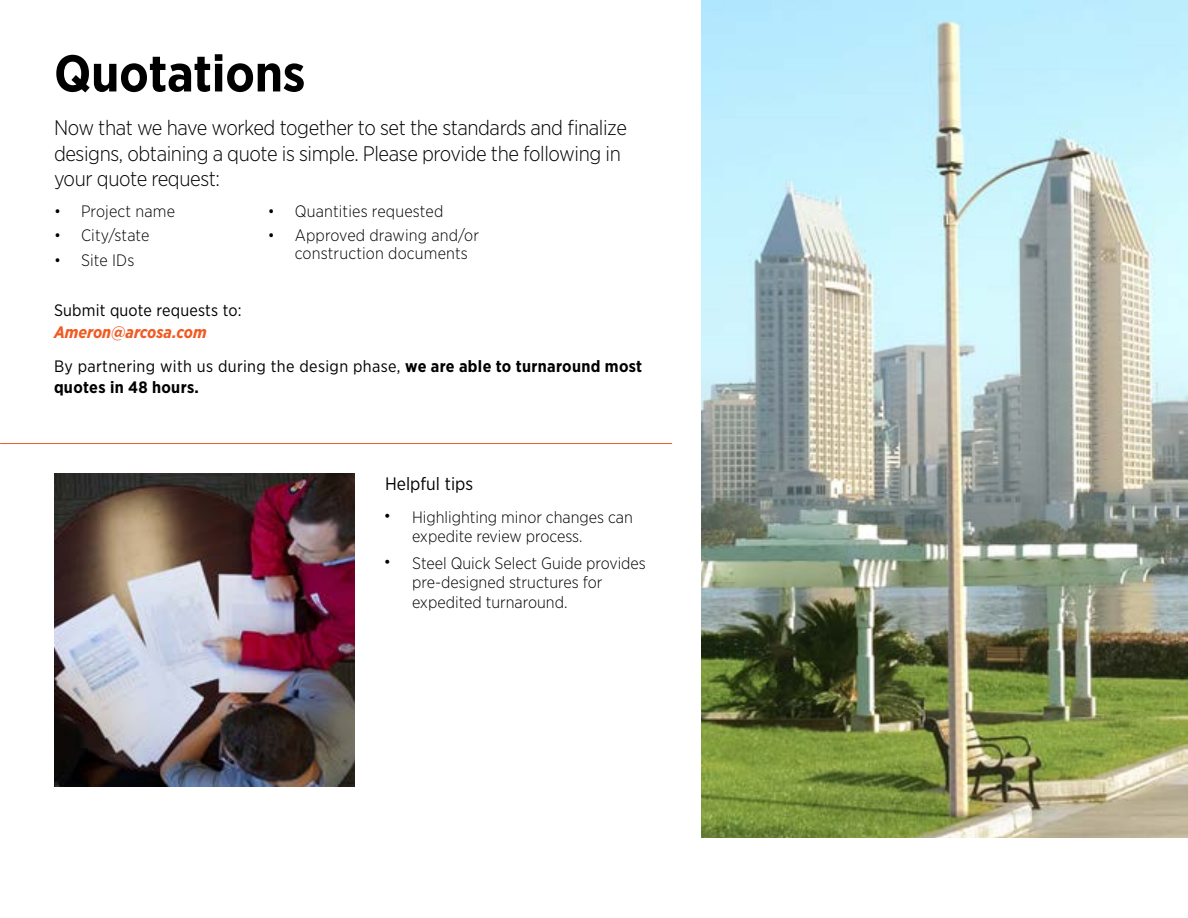
<style>
.page{position:relative;width:1188px;height:918px;background:#fff}
.page>*{position:absolute;margin:0;border:0;box-sizing:border-box;transform-origin:0 0}
.t1{font:700 51.6px "Gotham Narrow";letter-spacing:-.005em;color:#000}
.t2{font:300 21px/25.5px "Gotham Narrow";letter-spacing:-.02em;color:#000}
.t3{font:18px "Gotham Narrow";color:#000}
.t4{font:300 16.5px/19.5px "Gotham Narrow";color:#000}
.t5{font:700 16.5px/21px "Gotham Narrow";letter-spacing:.02em;color:#000}
.t6{font:16.5px "Gotham Narrow";letter-spacing:.01em;color:#000}
.t7{font:italic 700 16.5px "Gotham Narrow";color:#f15a22}
.t8{font:15px "Minion Pro";color:#000}
.s1{font-weight:400}
</style>
<div class="page">
<hr style="left:0;top:443px;width:672px;height:1px;background:#f15a22">
<img style="left:701px;top:0;width:487px;height:838px">
<img style="left:54px;top:474px;width:301px;height:312px">
<p class="t1" style="left:54px;top:40px;width:253px">Quotations</p>
<p class="t2" style="left:54px;top:114px;width:574px">Now that we have worked together to set the standards and finalize designs, obtaining a quote is simple. Please provide the following in your quote request:</p>
<p class="t4" style="left:54px;top:201px;width:123px">• Project name</p>
<p class="t4" style="left:54px;top:225px;width:97px">• City/state</p>
<p class="t4" style="left:54px;top:250px;width:82px">• Site IDs</p>
<p class="t4" style="left:268px;top:201px;width:177px">• Quantities requested</p>
<p class="t4" style="left:295px;top:226px;width:186px;line-height:18px;text-indent:-27px">• Approved drawing and/or construction documents</p>
<p class="t6" style="left:54px;top:300px;width:189px">Submit quote requests to:</p>
<p class="t7" style="left:54px;top:322px;width:154px">Ameron@arcosa.com</p>
<p class="t5" style="left:54px;top:355px;width:590px"><span class="s1">By partnering with us during the design phase,</span> we are able to turnaround most quotes in 48 hours.</p>
<p class="t3" style="left:385px;top:472px;width:90px">Helpful tips</p>
<p class="t4" style="left:412px;top:507px;width:222px">Highlighting minor changes can expedite review process.</p>
<p class="t4" style="left:412px;top:553px;width:235px">Steel Quick Select Guide provides pre-designed structures for expedited turnaround.</p>
<p class="t8" style="left:385px;top:504px;width:7px">•</p>
<p class="t8" style="left:385px;top:550px;width:7px">•</p>
</div>
